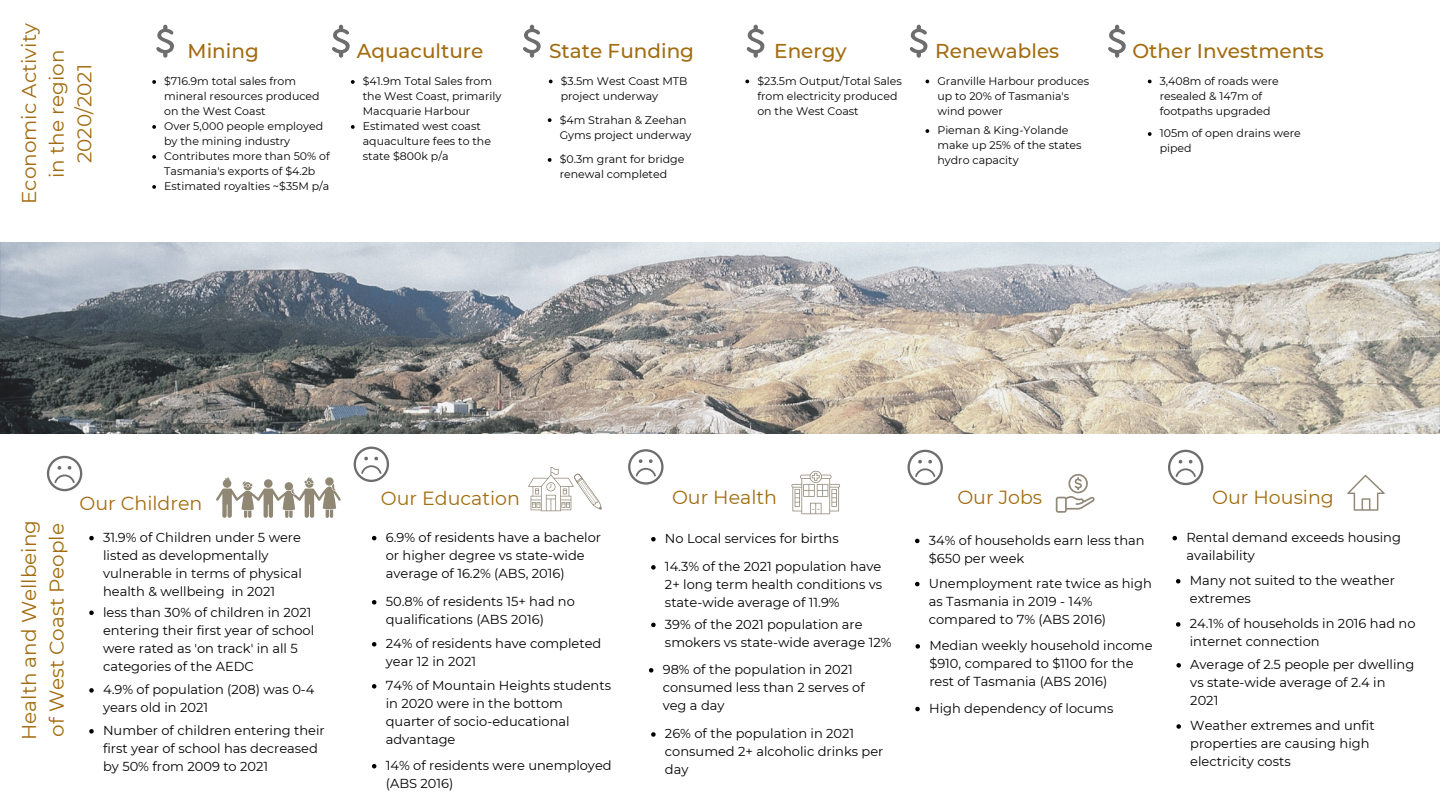
<style>
.page{position:relative;width:1440px;height:810px;background:#fff}
.page>*{position:absolute;margin:0;border:0;box-sizing:border-box;transform-origin:0 0}
.t1{font:20px/27.8px "Montserrat";color:#a26c10}
.t2{font:500 20px "Montserrat";color:#a26c10}
.t3{font:19px "Montserrat";color:#a26c10}
.t4{font:13px/18px "Montserrat";color:#000}
.t5{font:11px/15px "Montserrat";color:#000}
</style>
<div class="page">
<img style="left:0;top:242px;width:1440px;height:192px">
<svg style="left:216px;top:477px;width:125px;height:41px"></svg>
<svg style="left:528px;top:467px;width:74px;height:44px"></svg>
<svg style="left:791px;top:471px;width:49px;height:43px"></svg>
<svg style="left:47px;top:456px;width:35px;height:35px"></svg>
<svg style="left:354px;top:447px;width:35px;height:35px"></svg>
<svg style="left:628px;top:449px;width:36px;height:36px"></svg>
<svg style="left:908px;top:450px;width:35px;height:35px"></svg>
<svg style="left:1168px;top:450px;width:35px;height:35px"></svg>
<svg style="left:156px;top:25px;width:18px;height:33px"></svg>
<svg style="left:332px;top:25px;width:18px;height:33px"></svg>
<svg style="left:523px;top:25px;width:18px;height:33px"></svg>
<svg style="left:747px;top:25px;width:17px;height:33px"></svg>
<svg style="left:910px;top:25px;width:17px;height:33px"></svg>
<svg style="left:1108px;top:25px;width:18px;height:33px"></svg>
<svg style="left:1347px;top:475px;width:38px;height:36px"></svg>
<svg style="left:1056px;top:474px;width:39px;height:39px"></svg>
<svg style="left:89px;top:536px;width:5px;height:4px"></svg>
<svg style="left:372px;top:536px;width:4px;height:4px"></svg>
<svg style="left:372px;top:600px;width:4px;height:5px"></svg>
<svg style="left:372px;top:642px;width:4px;height:5px"></svg>
<svg style="left:89px;top:611px;width:5px;height:4px"></svg>
<svg style="left:89px;top:729px;width:5px;height:5px"></svg>
<svg style="left:372px;top:684px;width:4px;height:5px"></svg>
<svg style="left:89px;top:688px;width:5px;height:5px"></svg>
<svg style="left:651px;top:537px;width:5px;height:4px"></svg>
<svg style="left:651px;top:565px;width:5px;height:5px"></svg>
<svg style="left:651px;top:623px;width:5px;height:4px"></svg>
<svg style="left:649px;top:668px;width:4px;height:5px"></svg>
<svg style="left:651px;top:732px;width:5px;height:5px"></svg>
<svg style="left:915px;top:539px;width:5px;height:4px"></svg>
<svg style="left:915px;top:582px;width:5px;height:4px"></svg>
<svg style="left:915px;top:707px;width:5px;height:4px"></svg>
<svg style="left:916px;top:644px;width:4px;height:5px"></svg>
<svg style="left:1173px;top:536px;width:4px;height:4px"></svg>
<svg style="left:1176px;top:579px;width:4px;height:5px"></svg>
<svg style="left:1176px;top:622px;width:4px;height:5px"></svg>
<svg style="left:1176px;top:663px;width:5px;height:5px"></svg>
<svg style="left:1176px;top:724px;width:5px;height:5px"></svg>
<svg style="left:152px;top:80px;width:4px;height:4px"></svg>
<svg style="left:152px;top:125px;width:4px;height:4px"></svg>
<svg style="left:152px;top:155px;width:4px;height:4px"></svg>
<svg style="left:152px;top:185px;width:4px;height:4px"></svg>
<svg style="left:351px;top:80px;width:4px;height:4px"></svg>
<svg style="left:351px;top:125px;width:4px;height:4px"></svg>
<svg style="left:745px;top:80px;width:4px;height:3px"></svg>
<svg style="left:549px;top:80px;width:4px;height:3px"></svg>
<svg style="left:548px;top:118px;width:4px;height:4px"></svg>
<svg style="left:548px;top:158px;width:4px;height:4px"></svg>
<svg style="left:926px;top:129px;width:3px;height:4px"></svg>
<svg style="left:1148px;top:80px;width:4px;height:3px"></svg>
<svg style="left:1148px;top:132px;width:4px;height:4px"></svg>
<svg style="left:372px;top:764px;width:4px;height:4px"></svg>
<h1 class="t1" style="left:15px;top:204px;width:183px;text-align:center;rotate:-90deg">Economic Activity in the region<br>2020/2021</h1>
<h1 class="t2" style="left:188px;top:39px;width:73px">Mining</h1>
<h1 class="t2" style="left:357px;top:39px;width:128px">Aquaculture</h1>
<h1 class="t2" style="left:549px;top:39px;width:147px">State Funding</h1>
<h1 class="t2" style="left:774px;top:39px;width:74px">Energy</h1>
<h1 class="t2" style="left:935px;top:39px;width:126px">Renewables</h1>
<h1 class="t2" style="left:1132px;top:39px;width:193px">Other Investments</h1>
<p class="t5" style="left:164px;top:74px;width:167px">$716.9m total sales from mineral resources produced on the West Coast<br>Over 5,000 people employed by the mining industry<br>Contributes more than 50% of<br>Tasmania's exports of $4.2b<br>Estimated royalties ~$35M p/a</p>
<p class="t5" style="left:363px;top:74px;width:140px">$41.9m Total Sales from the West Coast, primarily<br>Macquarie Harbour<br>Estimated west coast aquaculture fees to the state $800k p/a</p>
<p class="t5" style="left:757px;top:73px;width:146px">$23.5m Output/Total Sales from electricity produced on the West Coast</p>
<p class="t5" style="left:561px;top:73px;width:128px">$3.5m West Coast MTB project underway</p>
<p class="t5" style="left:560px;top:112px;width:133px">$4m Strahan &amp; Zeehan<br>Gyms project underway</p>
<p class="t5" style="left:560px;top:152px;width:126px">$0.3m grant for bridge renewal completed</p>
<p class="t5" style="left:937px;top:73px;width:153px">Granville Harbour produces up to 20% of Tasmania's wind power</p>
<p class="t5" style="left:937px;top:123px;width:146px">Pieman &amp; King-Yolande make up 25% of the states hydro capacity</p>
<p class="t5" style="left:1160px;top:73px;width:120px">3,408m of roads were resealed &amp; 147m of footpaths upgraded</p>
<p class="t5" style="left:1160px;top:126px;width:143px">105m of open drains were piped</p>
<h1 class="t1" style="left:15px;top:740px;width:221px;rotate:-90deg">Health and Wellbeing of West Coast People</h1>
<h2 class="t3" style="left:80px;top:491px;width:124px">Our Children</h2>
<h2 class="t3" style="left:381px;top:487px;width:141px">Our Education</h2>
<h2 class="t3" style="left:672px;top:485px;width:107px">Our Health</h2>
<h2 class="t3" style="left:957px;top:485px;width:86px">Our Jobs</h2>
<h2 class="t3" style="left:1212px;top:485px;width:123px">Our Housing</h2>
<p class="t4" style="left:103px;top:528px;width:200px">31.9% of Children under 5 were listed as developmentally vulnerable in terms of physical health &amp; wellbeing in 2021</p>
<p class="t4" style="left:386px;top:528px;width:217px">6.9% of residents have a bachelor or higher degree vs state-wide average of 16.2% (ABS, 2016)</p>
<p class="t4" style="left:386px;top:592px;width:191px">50.8% of residents 15+ had no qualifications (ABS 2016)</p>
<p class="t4" style="left:386px;top:634px;width:217px">24% of residents have completed year 12 in 2021</p>
<p class="t4" style="left:103px;top:603px;width:213px">less than 30% of children in 2021 entering their first year of school were rated as 'on track' in all 5 categories of the AEDC</p>
<p class="t4" style="left:103px;top:680px;width:213px">4.9% of population (208) was 0-4 years old in 2021</p>
<p class="t4" style="left:103px;top:721px;width:223px">Number of children entering their first year of school has decreased by 50% from 2009 to 2021</p>
<p class="t4" style="left:386px;top:676px;width:227px">74% of Mountain Heights students in 2020 were in the bottom quarter of socio-educational advantage</p>
<p class="t4" style="left:386px;top:756px;width:227px">14% of residents were unemployed (ABS 2016)</p>
<p class="t4" style="left:665px;top:524px;width:218px;line-height:28.2px">No Local services for births<br>14.3% of the 2021 population have</p>
<p class="t4" style="left:665px;top:575px;width:219px">2+ long term health conditions vs state-wide average of 11.9%</p>
<p class="t4" style="left:665px;top:615px;width:228px">39% of the 2021 population are smokers vs state-wide average 12%</p>
<p class="t4" style="left:663px;top:660px;width:204px">98% of the population in 2021 consumed less than 2 serves of veg a day</p>
<p class="t4" style="left:665px;top:725px;width:220px">26% of the population in 2021 consumed 2+ alcoholic drinks per day</p>
<p class="t4" style="left:929px;top:531px;width:217px">34% of households earn less than $650 per week</p>
<p class="t4" style="left:929px;top:574px;width:224px">Unemployment rate twice as high as Tasmania in 2019 - 14% compared to 7% (ABS 2016)</p>
<p class="t4" style="left:929px;top:636px;width:225px">Median weekly household income $910, compared to $1100 for the rest of Tasmania (ABS 2016)</p>
<p class="t4" style="left:929px;top:699px;width:186px">High dependency of locums</p>
<p class="t4" style="left:1186px;top:528px;width:216px">Rental demand exceeds housing availability</p>
<p class="t4" style="left:1190px;top:571px;width:207px">Many not suited to the weather extremes</p>
<p class="t4" style="left:1190px;top:615px;width:227px">24.1% of households in 2016 had no internet connection</p>
<p class="t4" style="left:1190px;top:655px;width:226px">Average of 2.5 people per dwelling vs state-wide average of 2.4 in<br>2021</p>
<p class="t4" style="left:1190px;top:717px;width:186px">Weather extremes and unfit properties are causing high electricity costs</p>
</div>
